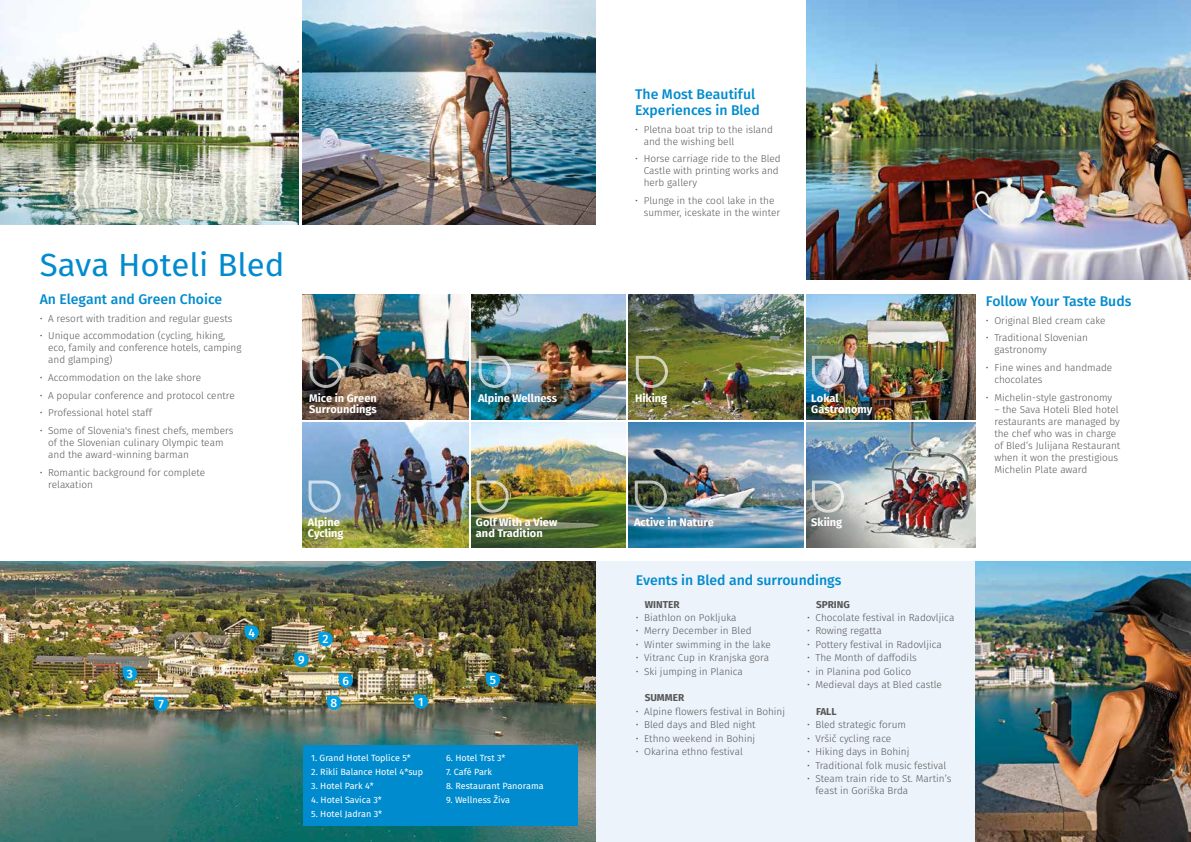
<style>
.page{position:relative;width:1191px;height:842px;background:#fff}
.page>*{position:absolute;margin:0;border:0;box-sizing:border-box;transform-origin:0 0}
.t1{font:32px "Fira Sans";color:#008bce}
.t2{font:500 14px/16px "Fira Sans";color:#008bce}
.t3{font:500 12px "Fira Sans";color:#fff}
.t4{font:700 11px/11px "Fira Sans";color:#fff}
.t5{font:300 10px/12px "Fira Sans";color:#575756}
.t6{font:700 10px "Fira Sans";color:#575756}
.t7{font:9px "Fira Sans";color:#fff}
</style>
<div class="page">
<img style="left:807px;top:423px;width:169px;height:124px">
<div style="left:595px;top:561px;width:381px;height:281px;background:#edf3fb"></div>
<img style="left:976px;top:561px;width:215px;height:281px">
<img style="left:471px;top:422px;width:155px;height:125px">
<img style="left:0;top:0;width:298px;height:225px">
<img style="left:303px;top:0;width:292px;height:225px">
<img style="left:807px;top:295px;width:169px;height:125px">
<img style="left:628px;top:295px;width:176px;height:125px">
<img style="left:303px;top:422px;width:165px;height:125px">
<img style="left:628px;top:422px;width:176px;height:125px">
<img style="left:471px;top:295px;width:155px;height:125px">
<img style="left:303px;top:295px;width:165px;height:125px">
<img style="left:0;top:561px;width:595px;height:281px">
<img style="left:807px;top:0;width:384px;height:280px">
<svg style="left:154px;top:697px;width:14px;height:14px"></svg>
<svg style="left:123px;top:666px;width:14px;height:15px"></svg>
<svg style="left:245px;top:625px;width:14px;height:15px"></svg>
<svg style="left:294px;top:653px;width:14px;height:14px"></svg>
<svg style="left:327px;top:696px;width:14px;height:14px"></svg>
<svg style="left:339px;top:673px;width:14px;height:14px"></svg>
<svg style="left:414px;top:694px;width:14px;height:15px"></svg>
<svg style="left:486px;top:672px;width:14px;height:15px"></svg>
<svg style="left:318px;top:632px;width:15px;height:14px"></svg>
<div style="left:303px;top:745px;width:274px;height:81px;background:#008bce"></div>
<svg style="left:811px;top:355px;width:34px;height:34px"></svg>
<svg style="left:635px;top:355px;width:34px;height:34px"></svg>
<svg style="left:477px;top:355px;width:35px;height:34px"></svg>
<svg style="left:309px;top:355px;width:34px;height:34px"></svg>
<svg style="left:634px;top:479px;width:34px;height:35px"></svg>
<svg style="left:475px;top:479px;width:35px;height:35px"></svg>
<svg style="left:307px;top:479px;width:35px;height:35px"></svg>
<svg style="left:811px;top:479px;width:34px;height:35px"></svg>
<h1 class="t1" style="left:40px;top:242px;width:246px">Sava Hoteli Bled</h1>
<h2 class="t2" style="left:40px;top:292px;width:184px">An Elegant and Green Choice</h2>
<p class="t5" style="left:40px;top:313px;width:194px">• A resort with tradition and regular guests</p>
<p class="t5" style="left:48px;top:330px;width:195px;text-indent:-8px">• Unique accommodation (cycling, hiking, eco, family and conference hotels, camping and glamping)</p>
<p class="t5" style="left:40px;top:372px;width:163px">• Accommodation on the lake shore</p>
<p class="t5" style="left:40px;top:390px;width:197px">• A popular conference and protocol centre</p>
<p class="t5" style="left:40px;top:407px;width:114px">• Professional hotel staff</p>
<p class="t5" style="left:48px;top:425px;width:187px;text-indent:-8px">• Some of Slovenia's finest chefs, members of the Slovenian culinary Olympic team and the award-winning barman</p>
<p class="t5" style="left:48px;top:467px;width:158px;text-indent:-8px">• Romantic background for complete relaxation</p>
<p class="t3" style="left:127px;top:665px;width:8px">3</p>
<p class="t3" style="left:158px;top:696px;width:7px">7</p>
<p class="t3" style="left:248px;top:624px;width:8px">4</p>
<h2 class="t2" style="left:635px;top:87px;width:126px">The Most Beautiful<br>Experiences in Bled</h2>
<p class="t5" style="left:643px;top:124px;width:131px;text-indent:-8px">• Pletna boat trip to the island and the wishing bell</p>
<p class="t5" style="left:643px;top:153px;width:138px;text-indent:-8px">• Horse carriage ride to the Bled<br>Castle with printing works and herb gallery</p>
<p class="t5" style="left:643px;top:195px;width:138px;text-indent:-8px">• Plunge in the cool lake in the summer, iceskate in the winter</p>
<p class="t4" style="left:309px;top:393px;width:69px">Mice in Green</p>
<p class="t4" style="left:478px;top:393px;width:81px">Alpine Wellness</p>
<p class="t4" style="left:635px;top:393px;width:34px">Hiking</p>
<p class="t4" style="left:309px;top:404px;width:69px">Surroundings</p>
<p class="t4" style="left:811px;top:393px;width:63px">Lokal<br>Gastronomy</p>
<p class="t4" style="left:308px;top:518px;width:37px">Alpine<br>Cycling</p>
<p class="t4" style="left:811px;top:518px;width:32px">Skiing</p>
<p class="t4" style="left:476px;top:518px;width:83px">Golf With a View</p>
<p class="t4" style="left:634px;top:518px;width:81px">Active in Nature</p>
<p class="t4" style="left:476px;top:529px;width:68px">and Tradition</p>
<p class="t3" style="left:298px;top:651px;width:8px">9</p>
<p class="t3" style="left:322px;top:631px;width:8px">2</p>
<p class="t3" style="left:342px;top:672px;width:8px">6</p>
<p class="t3" style="left:331px;top:694px;width:8px">8</p>
<p class="t3" style="left:418px;top:693px;width:7px">1</p>
<p class="t7" style="left:311px;top:751px;width:101px">1. Grand Hotel Toplice 5*</p>
<p class="t7" style="left:311px;top:765px;width:113px">2. Rikli Balance Hotel 4*sup</p>
<p class="t7" style="left:311px;top:779px;width:64px">3. Hotel Park 4*</p>
<p class="t7" style="left:311px;top:793px;width:72px">4. Hotel Savica 3*</p>
<p class="t7" style="left:311px;top:807px;width:72px">5. Hotel Jadran 3*</p>
<p class="t3" style="left:490px;top:671px;width:8px">5</p>
<p class="t7" style="left:446px;top:751px;width:61px">6. Hotel Trst 3*</p>
<p class="t7" style="left:446px;top:765px;width:47px">7. Café Park</p>
<p class="t7" style="left:446px;top:779px;width:99px">8. Restaurant Panorama</p>
<p class="t7" style="left:446px;top:793px;width:66px">9. Wellness Živa</p>
<h2 class="t2" style="left:635px;top:573px;width:207px">Events in Bled and surroundings</h2>
<p class="t6" style="left:644px;top:597px;width:36px">WINTER</p>
<p class="t5" style="left:635px;top:612px;width:102px">• Biathlon on Pokljuka</p>
<p class="t5" style="left:635px;top:626px;width:117px">• Merry December in Bled</p>
<p class="t5" style="left:635px;top:639px;width:137px">• Winter swimming in the lake</p>
<p class="t5" style="left:635px;top:652px;width:135px">• Vitranc Cup in Kranjska gora</p>
<p class="t5" style="left:635px;top:666px;width:109px">• Ski jumping in Planica</p>
<p class="t6" style="left:644px;top:691px;width:41px">SUMMER</p>
<p class="t5" style="left:635px;top:706px;width:151px">• Alpine flowers festival in Bohinj</p>
<p class="t5" style="left:635px;top:719px;width:121px">• Bled days and Bled night</p>
<p class="t5" style="left:635px;top:733px;width:121px">• Ethno weekend in Bohinj</p>
<p class="t5" style="left:635px;top:746px;width:109px">• Okarina ethno festival</p>
<p class="t6" style="left:816px;top:597px;width:35px">SPRING</p>
<p class="t5" style="left:807px;top:612px;width:149px">• Chocolate festival in Radovljica</p>
<p class="t5" style="left:807px;top:626px;width:76px">• Rowing regatta</p>
<p class="t5" style="left:807px;top:639px;width:136px">• Pottery festival in Radovljica</p>
<p class="t5" style="left:807px;top:652px;width:111px">• The Month of daffodils</p>
<p class="t5" style="left:807px;top:666px;width:106px">• in Planina pod Golico</p>
<p class="t5" style="left:807px;top:679px;width:136px">• Medieval days at Bled castle</p>
<p class="t6" style="left:816px;top:704px;width:22px">FALL</p>
<p class="t5" style="left:807px;top:719px;width:100px">• Bled strategic forum</p>
<p class="t5" style="left:807px;top:733px;width:86px">• Vršič cycling race</p>
<p class="t5" style="left:807px;top:746px;width:104px">• Hiking days in Bohinj</p>
<p class="t5" style="left:807px;top:760px;width:141px">• Traditional folk music festival</p>
<p class="t5" style="left:815px;top:773px;width:137px;text-indent:-8px">• Steam train ride to St. Martin’s feast in Goriška Brda</p>
<h2 class="t2" style="left:986px;top:294px;width:147px">Follow Your Taste Buds</h2>
<p class="t5" style="left:986px;top:315px;width:121px">• Original Bled cream cake</p>
<p class="t5" style="left:994px;top:332px;width:95px;text-indent:-8px">• Traditional Slovenian gastronomy</p>
<p class="t5" style="left:994px;top:362px;width:119px;text-indent:-8px">• Fine wines and handmade chocolates</p>
<p class="t5" style="left:986px;top:392px;width:128px">• Michelin-style gastronomy</p>
<p class="t5" style="left:994px;top:404px;width:127px">– the Sava Hoteli Bled hotel restaurants are managed by the chef who was in charge of Bled’s Julijana Restaurant when it won the prestigious<br>Michelin Plate award</p>
</div>
